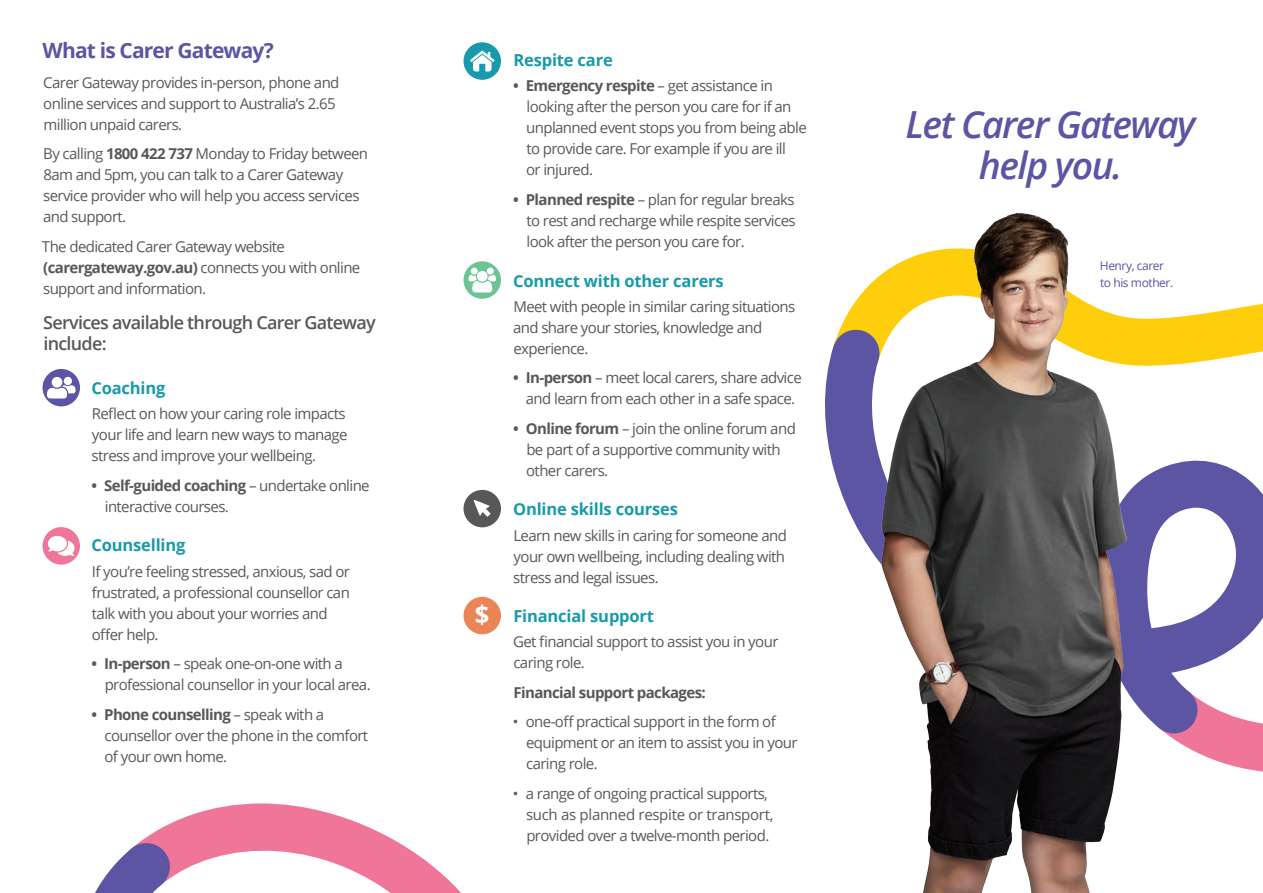
<style>
.page{position:relative;width:1263px;height:893px;background:#fff}
.page>*{position:absolute;margin:0;border:0;box-sizing:border-box;transform-origin:0 0}
.t1{font:italic 600 37.35px/41.1px "Open Sans";letter-spacing:-.04em;color:#5b55a4;text-align:center}
.t2{font:700 25.5px "Open Sans";color:#fff}
.t3{font:700 21px "Open Sans";letter-spacing:-.04em;color:#5b55a4}
.t4{font:600 18px/21px "Open Sans";letter-spacing:-.04em;color:#57585a}
.t5{font:700 16.5px "Open Sans";letter-spacing:-.01em;color:#179aab}
.t6{font:15px/21px "Open Sans";letter-spacing:-.04em;color:#57585a}
.t7{font:700 15px "Open Sans";letter-spacing:-.04em;color:#57585a}
.t8{font:12px/17.2px "Open Sans";letter-spacing:-.035em;color:#5b55a4}
.s1{font-weight:700}
</style>
<div class="page">
<img style="left:825px;top:213px;width:438px;height:680px">
<svg style="left:43px;top:369px;width:37px;height:37px"></svg>
<svg style="left:43px;top:527px;width:37px;height:38px"></svg>
<svg style="left:463px;top:42px;width:38px;height:38px"></svg>
<svg style="left:463px;top:261px;width:38px;height:38px"></svg>
<div style="left:463px;top:597px;width:38px;height:37px;background:#ea8557;border-radius:50%"></div>
<div style="left:463px;top:490px;width:38px;height:37px;background:#57585a;border-radius:50%"></div>
<svg style="left:473px;top:499px;width:18px;height:18px"></svg>
<svg style="left:95px;top:803px;width:366px;height:90px"></svg>
<h3 class="t3" style="left:43px;top:36px;width:233px">What is Carer Gateway?</h3>
<p class="t6" style="left:43px;top:72px;width:298px">Carer Gateway provides in-person, phone and online services and support to Australia’s 2.65 million unpaid carers.</p>
<p class="t6" style="left:43px;top:143px;width:327px">By calling <span class="s1">1800 422 737</span> Monday to Friday between 8am and 5pm, you can talk to a Carer Gateway service provider who will help you access services and support.</p>
<p class="t6" style="left:42px;top:236px;width:320px">The dedicated Carer Gateway website <span class="s1">(carergateway.gov.au)</span> connects you with online support and information.</p>
<p class="t4" style="left:43px;top:312px;width:334px">Services available through Carer Gateway include:</p>
<p class="t5" style="left:91px;top:376px;width:76px">Coaching</p>
<p class="t6" style="left:92px;top:403px;width:257px">Reflect on how your caring role impacts your life and learn new ways to manage stress and improve your wellbeing.</p>
<p class="t6" style="left:105px;top:474px;width:266px;text-indent:-13px"><span class="s1">• Self-guided coaching</span> – undertake online interactive courses.</p>
<p class="t5" style="left:91px;top:534px;width:95px">Counselling</p>
<p class="t6" style="left:92px;top:560px;width:260px">If you’re feeling stressed, anxious, sad or frustrated, a professional counsellor can talk with you about your worries and offer help.</p>
<p class="t6" style="left:105px;top:653px;width:267px;text-indent:-13px"><span class="s1">• In-person</span> – speak one-on-one with a professional counsellor in your local area.</p>
<p class="t6" style="left:105px;top:703px;width:265px;text-indent:-13px"><span class="s1">• Phone counselling</span> – speak with a counsellor over the phone in the comfort of your own home.</p>
<h2 class="t2" style="left:475px;top:597px;width:16px">$</h2>
<p class="t5" style="left:513px;top:49px;width:101px">Respite care</p>
<p class="t6" style="left:526px;top:75px;width:282px;text-indent:-13px"><span class="s1">• Emergency respite</span> – get assistance in looking after the person you care for if an unplanned event stops you from being able to provide care. For example if you are ill<br>or injured.</p>
<p class="t6" style="left:526px;top:189px;width:271px;text-align:justify;text-indent:-13px"><span class="s1">• Planned respite</span> – plan for regular breaks to rest and recharge while respite services look after the person you care for.</p>
<p class="t5" style="left:513px;top:269px;width:212px">Connect with other carers</p>
<p class="t6" style="left:513px;top:295px;width:284px">Meet with people in similar caring situations and share your stories, knowledge and experience.</p>
<p class="t6" style="left:513px;top:367px;width:290px;text-align:center"><span class="s1">• In-person</span> – meet local carers, share advice and learn from each other in a safe space.</p>
<p class="t6" style="left:526px;top:417px;width:271px;text-indent:-13px"><span class="s1">• Online forum</span> – join the online forum and be part of a supportive community with other carers.</p>
<p class="t5" style="left:513px;top:498px;width:166px">Online skills courses</p>
<p class="t6" style="left:513px;top:524px;width:275px">Learn new skills in caring for someone and your own wellbeing, including dealing with stress and legal issues.</p>
<p class="t5" style="left:513px;top:604px;width:142px">Financial support</p>
<p class="t6" style="left:513px;top:631px;width:267px">Get financial support to assist you in your caring role.</p>
<p class="t7" style="left:513px;top:682px;width:194px">Financial support packages:</p>
<p class="t6" style="left:526px;top:711px;width:273px;text-indent:-13px">• one-off practical support in the form of equipment or an item to assist you in your caring role.</p>
<p class="t6" style="left:526px;top:782px;width:249px;text-indent:-13px">• a range of ongoing practical supports, such as planned respite or transport, provided over a twelve-month period.</p>
<h1 class="t1" style="left:906px;top:103px;width:291px">Let Carer Gateway help you.</h1>
<p class="t8" style="left:1100px;top:256px;width:75px">Henry, carer to his mother.</p>
</div>
